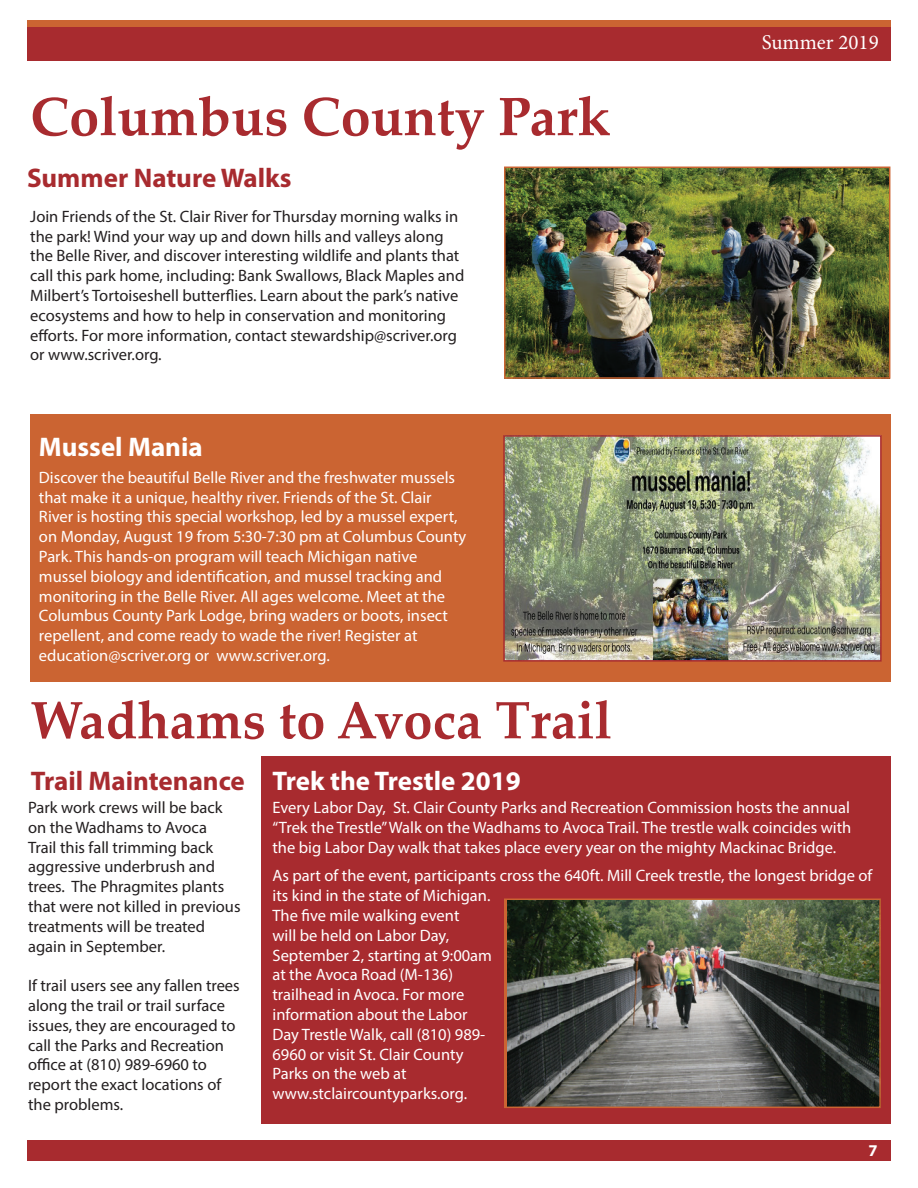
<style>
.page{position:relative;width:918px;height:1188px;background:#fff}
.page>*{position:absolute;margin:0;border:0;box-sizing:border-box;transform-origin:0 0}
.t1{font:700 54px "Palatino Linotype";color:#a82b2f}
.t2{font:700 52.5px "Palatino Linotype";color:#a82b2f}
.t3{font:700 27px "Myriad Pro";color:#a82b2f}
.t4{font:700 27px "Myriad Pro";color:#fff}
.t5{font:21px "Minion Pro";color:#fff}
.t6{font:16.5px/19.8px "Myriad Pro";color:#fff}
.t7{font:16.5px/19.8px "Myriad Pro";color:#231f20}
.t8{font:700 16.5px "Myriad Pro";color:#fff}
</style>
<div class="page">
<div style="left:261px;top:756px;width:630px;height:367px;background:#a82b2f"></div>
<div style="left:27px;top:27px;width:864px;height:34px;background:#a82b2f"></div>
<div style="left:27px;top:20px;width:864px;height:7px;background:#cb6432"></div>
<div style="left:27px;top:1141px;width:864px;height:20px;background:#a82b2f"></div>
<img style="left:507px;top:170px;width:380px;height:206px">
<div style="left:504px;top:167px;width:386px;height:212px;border:2px solid #cb6432"></div>
<div style="left:31px;top:414px;width:860px;height:268px;background:#cb6432"></div>
<img style="left:508px;top:902px;width:370px;height:203px">
<div style="left:504px;top:899px;width:377px;height:209px;border:2px solid #cb6432"></div>
<img style="left:506px;top:438px;width:373px;height:221px">
<div style="left:503px;top:435px;width:379px;height:227px;border:2px solid #a82b2f"></div>
<h1 class="t1" style="left:30px;top:78px;width:582px">Columbus County Park</h1>
<h3 class="t3" style="left:27px;top:160px;width:266px">Summer Nature Walks</h3>
<p class="t7" style="left:30px;top:206px;width:436px">Join Friends of the St. Clair River for Thursday morning walks in the park! Wind your way up and down hills and valleys along the Belle River, and discover interesting wildlife and plants that call this park home, including: Bank Swallows, Black Maples and Milbert’s Tortoiseshell butterflies. Learn about the park’s native ecosystems and how to help in conservation and monitoring efforts. For more information, contact stewardship@scriver.org or www.scriver.org.</p>
<h3 class="t4" style="left:39px;top:429px;width:165px">Mussel Mania</h3>
<p class="t6" style="left:39px;top:467px;width:429px">Discover the beautiful Belle River and the freshwater mussels that make it a unique, healthy river. Friends of the St. Clair River is hosting this special workshop, led by a mussel expert, on Monday, August 19 from 5:30-7:30 pm at Columbus County Park. This hands-on program will teach Michigan native mussel biology and identification, and mussel tracking and monitoring in the Belle River. All ages welcome. Meet at the Columbus County Park Lodge, bring waders or boots, insect repellent, and come ready to wade the river! Register at education@scriver.org or www.scriver.org.</p>
<p class="t5" style="left:762px;top:28px;width:118px">Summer 2019</p>
<h2 class="t2" style="left:30px;top:683px;width:583px">Wadhams to Avoca Trail</h2>
<h3 class="t4" style="left:272px;top:763px;width:250px">Trek the Trestle 2019</h3>
<p class="t7" style="left:28px;top:797px;width:214px">Park work crews will be back on the Wadhams to Avoca<br>Trail this fall trimming back aggressive underbrush and trees. The Phragmites plants that were not killed in previous treatments will be treated again in September.</p>
<p class="t7" style="left:28px;top:976px;width:213px">If trail users see any fallen trees along the trail or trail surface issues, they are encouraged to call the Parks and Recreation office at (810) 989-6960 to report the exact locations of the problems.</p>
<h3 class="t3" style="left:31px;top:763px;width:216px">Trail Maintenance</h3>
<p class="t6" style="left:272px;top:797px;width:580px;text-align:justify">Every Labor Day, St. Clair County Parks and Recreation Commission hosts the annual “Trek the Trestle” Walk on the Wadhams to Avoca Trail. The trestle walk coincides with the big Labor Day walk that takes place every year on the mighty Mackinac Bridge.</p>
<p class="t6" style="left:272px;top:866px;width:601px">As part of the event, participants cross the 640ft. Mill Creek trestle, the longest bridge of its kind in the state of Michigan.<br>The five mile walking event<br>will be held on Labor Day,<br>September 2, starting at 9:00am<br>at the Avoca Road (M-136)<br>trailhead in Avoca. For more<br>information about the Labor<br>Day Trestle Walk, call (810) 989-<br>6960 or visit St. Clair County<br>Parks on the web at<br>www.stclaircountyparks.org.</p>
<p class="t8" style="left:868px;top:1140px;width:11px">7</p>
</div>
